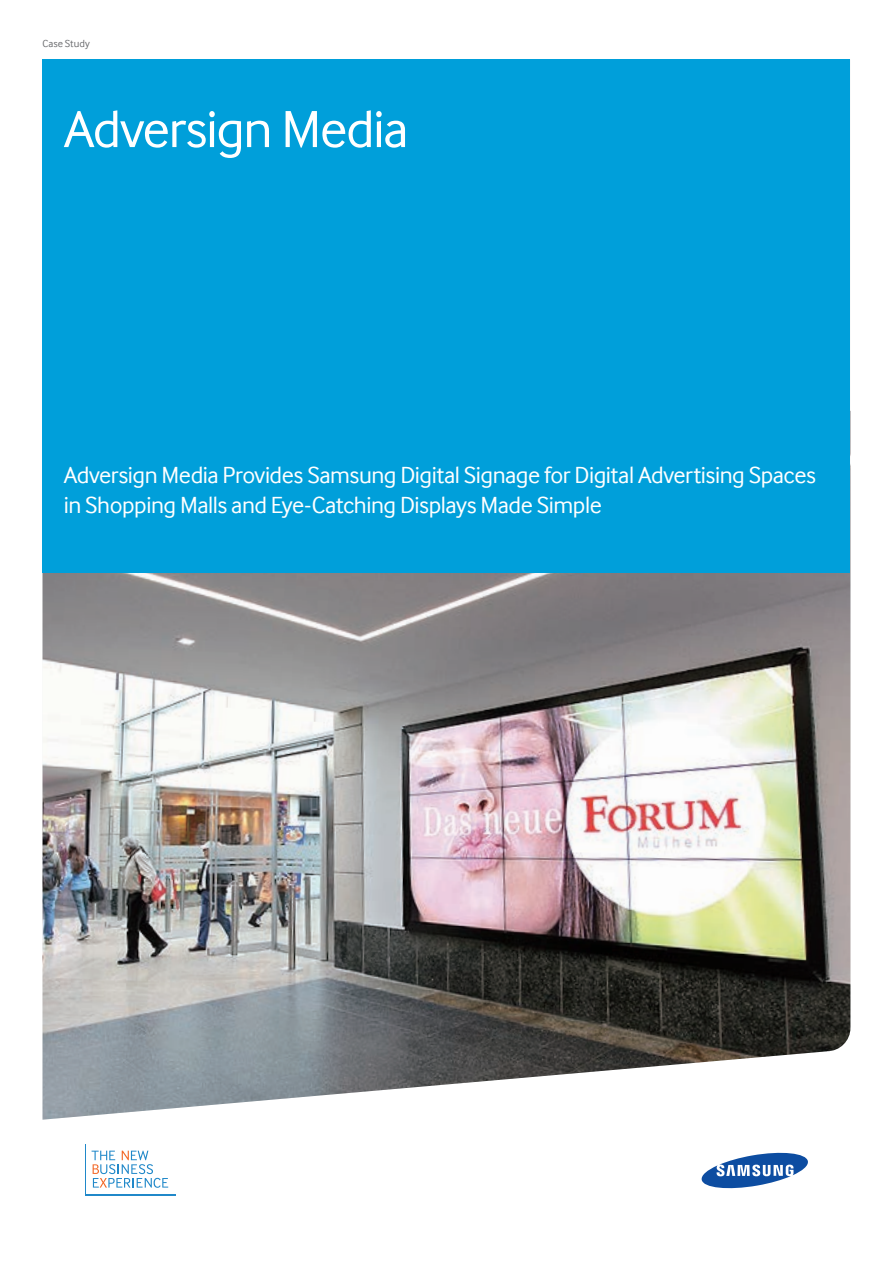
<style>
.page{position:relative;width:893px;height:1263px;background:#fff}
.page>*{position:absolute;margin:0;border:0;box-sizing:border-box;transform-origin:0 0}
.t1{font:54px "Samsung Inter Face";letter-spacing:-.025em;color:#fff}
.t2{font:24px/30px "Samsung Inter Face";letter-spacing:-.02em;color:#fff}
.t3{font:10.5px "Samsung Inter Face";letter-spacing:.005em;color:#6c6d70}
</style>
<div class="page">
<img style="left:43px;top:573px;width:807px;height:547px">
<svg style="left:701px;top:1152px;width:107px;height:37px"></svg>
<svg style="left:92px;top:1151px;width:76px;height:37px"></svg>
<hr style="left:85px;top:1144px;width:1px;height:52px;background:#2088c9">
<hr style="left:85px;top:1194px;width:91px;height:2px;background:#2088c9">
<div style="left:43px;top:60px;width:807px;height:513px;background:#009fda"></div>
<p class="t3" style="left:43px;top:38px;width:49px">Case Study</p>
<h1 class="t1" style="left:64px;top:99px;width:346px">Adversign Media</h1>
<p class="t2" style="left:64px;top:460px;width:754px">Adversign Media Provides Samsung Digital Signage for Digital Advertising Spaces in Shopping Malls and Eye-Catching Displays Made Simple</p>
</div>
